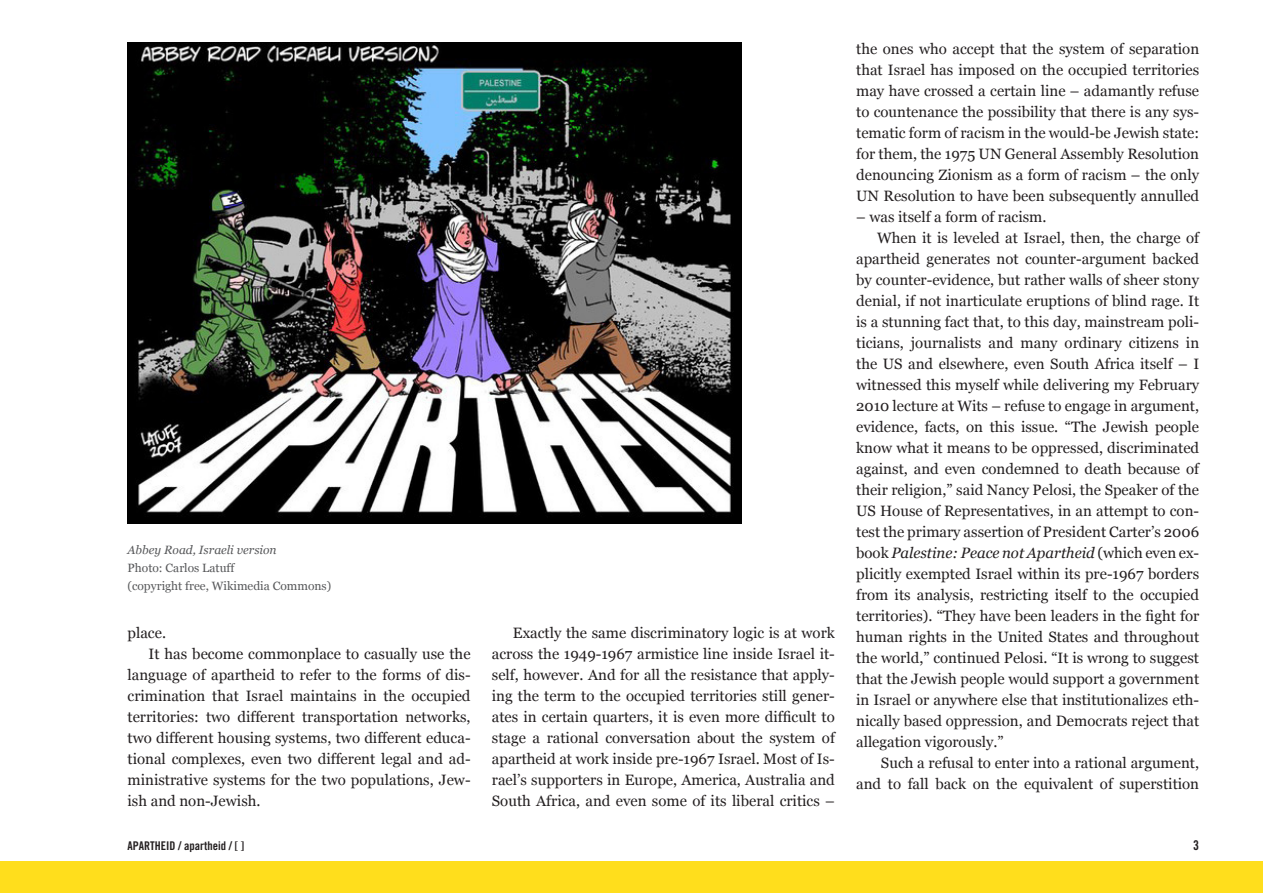
<style>
.page{position:relative;width:1263px;height:893px;background:#fff}
.page>*{position:absolute;margin:0;border:0;box-sizing:border-box;transform-origin:0 0}
.bt_i{font:15px/21px "Georgia";color:#231f20;text-align:justify}
.t1{font:13.5px "Trade Gothic Bold Cond Twenty";color:#231f20}
.captions{font:12px "Georgia";color:#57585a}
.captions-2{font:italic 12px "Georgia";color:#57585a}
.t2{font:12px "Trade Gothic Bold Cond Twenty";color:#231f20}
.s1{font-style:italic}
</style>
<div class="page">
<div style="left:0;top:861px;width:1263px;height:32px;background:#ffde1c"></div>
<img style="left:128px;top:43px;width:613px;height:480px">
<p class="captions-2" style="left:128px;top:542px;width:151px">Abbey Road, Israeli version</p>
<p class="captions" style="left:128px;top:560px;width:108px">Photo: Carlos Latuff</p>
<p class="captions" style="left:128px;top:578px;width:205px">(copyright free, Wikimedia Commons)</p>
<p class="bt_i" style="left:128px;top:622px;width:40px">place.</p>
<p class="bt_i" style="left:128px;top:643px;width:344px;text-indent:21px">It has become commonplace to casually use the language of apartheid to refer to the forms of dis&shy;crimination that Israel maintains in the occupied territories: two different transportation networks, two different housing systems, two different educa&shy;tional complexes, even two different legal and ad&shy;ministrative systems for the two populations, Jew&shy;ish and non-Jewish.</p>
<p class="bt_i" style="left:492px;top:622px;width:345px;text-indent:21px">Exactly the same discriminatory logic is at work across the 1949-1967 armistice line inside Israel it&shy;self, however. And for all the resistance that apply&shy;ing the term to the occupied territories still gener&shy;ates in certain quarters, it is even more difficult to stage a rational conversation about the system of apartheid at work inside pre-1967 Israel. Most of Is&shy;rael’s supporters in Europe, America, Australia and South Africa, and even some of its liberal critics –</p>
<p class="bt_i" style="left:856px;top:39px;width:344px">the ones who accept that the system of separation that Israel has imposed on the occupied territories may have crossed a certain line – adamantly refuse to countenance the possibility that there is any sys&shy;tematic form of racism in the would-be Jewish state: for them, the 1975 UN General Assembly Resolution denouncing Zionism as a form of racism – the only UN Resolution to have been subsequently annulled</p>
<p class="bt_i" style="left:856px;top:207px;width:192px">– was itself a form of racism.</p>
<p class="bt_i" style="left:856px;top:228px;width:345px;text-indent:21px">When it is leveled at Israel, then, the charge of apartheid generates not counter-argument backed by counter-evidence, but rather walls of sheer stony denial, if not inarticulate eruptions of blind rage. It is a stunning fact that, to this day, mainstream poli&shy;ticians, journalists and many ordinary citizens in the US and elsewhere, even South Africa itself – I witnessed this myself while delivering my February 2010 lecture at Wits – refuse to engage in argument, evidence, facts, on this issue. “The Jewish people know what it means to be oppressed, discriminated against, and even condemned to death because of their religion,” said Nancy Pelosi, the Speaker of the US House of Representatives, in an attempt to con&shy;test the primary assertion of President Carter’s 2006 book <span class="s1">Palestine: Peace not Apartheid</span> (which even ex&shy;plicitly exempted Israel within its pre-1967 borders from its analysis, restricting itself to the occupied territories). “They have been leaders in the fight for human rights in the United States and throughout the world,” continued Pelosi. “It is wrong to suggest that the Jewish people would support a government in Israel or anywhere else that institutionalizes eth&shy;nically based oppression, and Democrats reject that allegation vigorously.”</p>
<p class="bt_i" style="left:856px;top:753px;width:344px;text-align:right">Such a refusal to enter into a rational argument, and to fall back on the equivalent of superstition</p>
<p class="t2" style="left:128px;top:839px;width:118px">APARTHEID / apartheid / [ ]</p>
<p class="t1" style="left:1193px;top:837px;width:7px">3</p>
</div>
